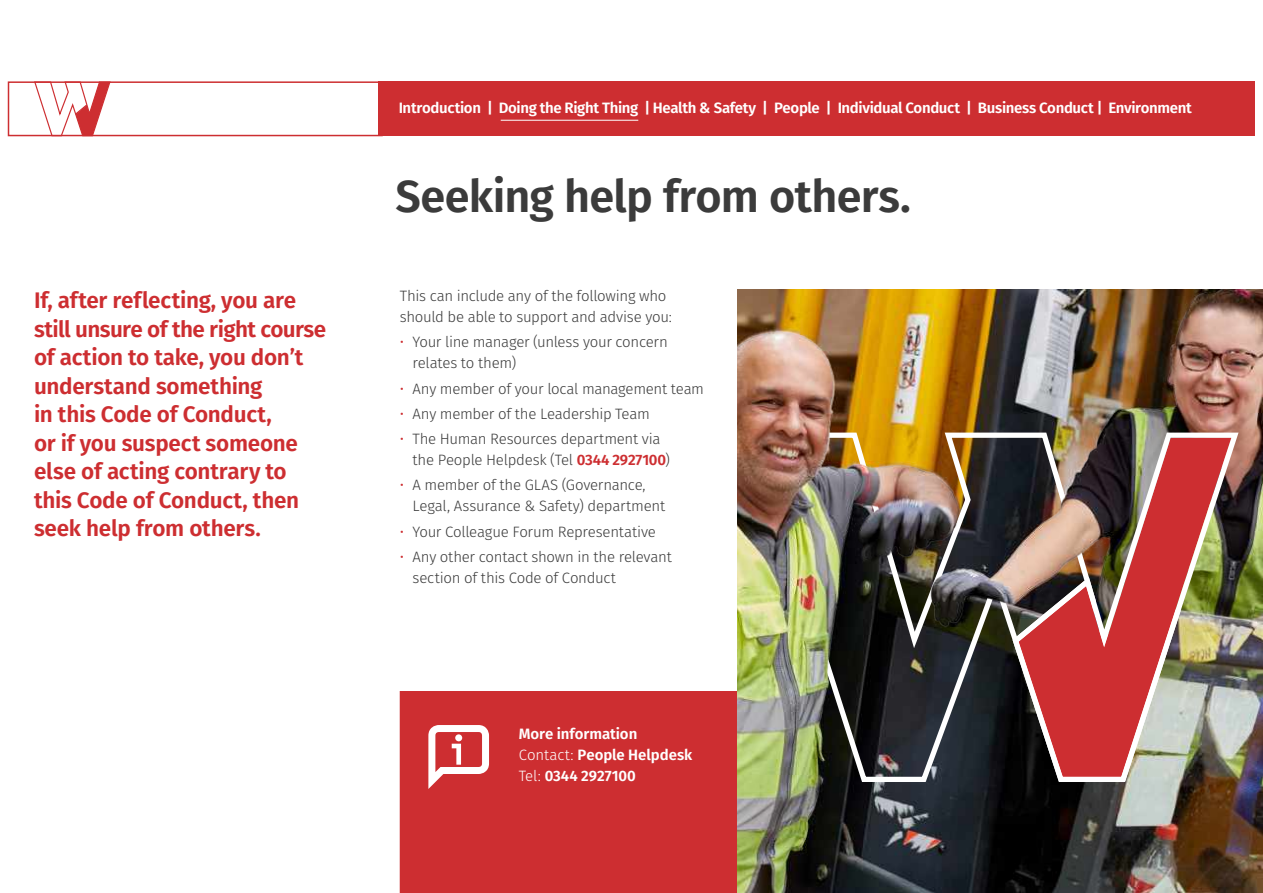
<style>
.page{position:relative;width:1263px;height:893px;background:#fff}
.page>*{position:absolute;margin:0;border:0;box-sizing:border-box;transform-origin:0 0}
.t1{font:600 45px "Wolseley Sans";letter-spacing:-.015em;color:#3b3b3b}
.t2{font:600 22.5px/28.5px "Wolseley Sans";letter-spacing:-.015em;color:#cd2e31}
.t3{font:300 15px/21px "Wolseley Sans";letter-spacing:-.02em;color:#3b3b3b}
.t4{font:600 15px/21px "Wolseley Sans";letter-spacing:-.02em;color:#fff}
.s1{color:#cd2e31}
.s2{font-weight:600;color:#cd2e31}
.s3{font-weight:300}
</style>
<div class="page">
<svg style="left:33px;top:84px;width:78px;height:53px"></svg>
<div style="left:378px;top:81px;width:876px;height:55px;background:#cd2e31"></div>
<div style="left:8px;top:81px;width:375px;height:55px;border:2px solid #cd2e31"></div>
<img style="left:738px;top:289px;width:525px;height:604px">
<div style="left:400px;top:692px;width:339px;height:200px;background:#cd2e31"></div>
<div style="left:400px;top:691px;width:340px;height:202px;border:2px solid #cd2e31"></div>
<svg style="left:428px;top:725px;width:61px;height:64px"></svg>
<img style="left:746px;top:429px;width:496px;height:356px">
<svg style="left:1007px;top:575px;width:5px;height:74px"></svg>
<img style="left:1012px;top:433px;width:226px;height:349px">
<hr style="left:501px;top:120px;width:137px;height:1px;background:#fff">
<h2 class="t2" style="left:34px;top:284px;width:294px">If, after reflecting, you are still unsure of the right course of action to take, you don’t understand something<br>in this Code of Conduct,<br>or if you suspect someone else of acting contrary to this Code of Conduct, then seek help from others.</h2>
<p class="t4" style="left:399px;top:96px;width:795px">Introduction | Doing the Right Thing | Health &amp; Safety | People | Individual Conduct | Business Conduct | Environment</p>
<h1 class="t1" style="left:395px;top:155px;width:517px">Seeking help from others.</h1>
<p class="t3" style="left:400px;top:284px;width:274px">This can include any of the following who should be able to support and advise you:</p>
<p class="t3" style="left:412px;top:330px;width:257px;text-indent:-13px"><span class="s1">•</span> Your line manager (unless your concern relates to them)</p>
<p class="t3" style="left:400px;top:376px;width:306px"><span class="s1">•</span> Any member of your local management team</p>
<p class="t3" style="left:400px;top:401px;width:252px"><span class="s1">•</span> Any member of the Leadership Team</p>
<p class="t3" style="left:412px;top:427px;width:259px;text-indent:-13px"><span class="s1">•</span> The Human Resources department via the People Helpdesk (Tel <span class="s2">0344 2927100</span>)</p>
<p class="t3" style="left:412px;top:473px;width:254px;text-indent:-13px"><span class="s1">•</span> A member of the GLAS (Governance,<br>Legal, Assurance &amp; Safety) department</p>
<p class="t3" style="left:400px;top:519px;width:258px"><span class="s1">•</span> Your Colleague Forum Representative</p>
<p class="t3" style="left:412px;top:544px;width:261px;text-indent:-13px"><span class="s1">•</span> Any other contact shown in the relevant section of this Code of Conduct</p>
<p class="t4" style="left:519px;top:722px;width:175px">More information<br><span class="s3">Contact:</span> People Helpdesk<br><span class="s3">Tel:</span> 0344 2927100</p>
</div>
